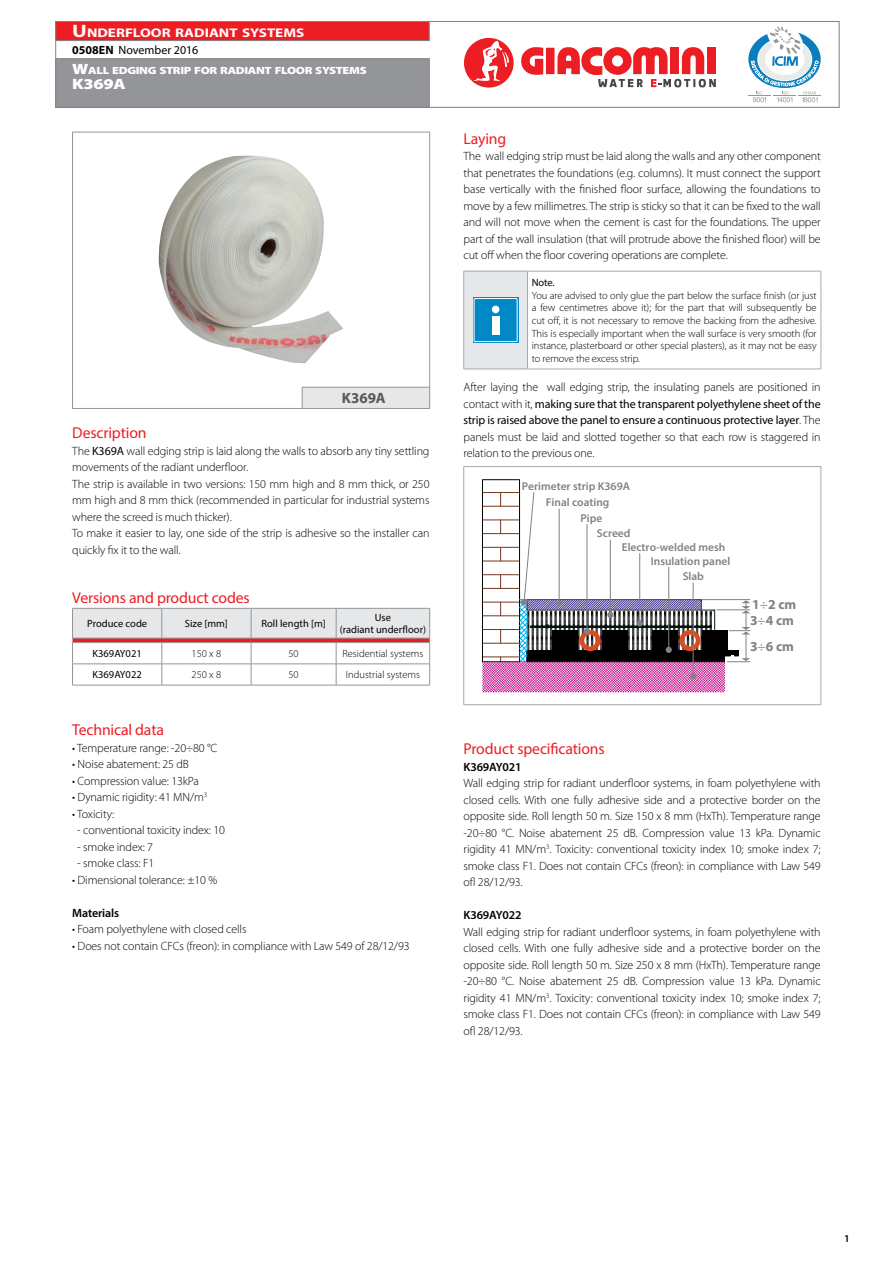
<style>
.page{position:relative;width:893px;height:1263px;background:#fff}
.page>*{position:absolute;margin:0;border:0;box-sizing:border-box;transform-origin:0 0}
.t1{font:15.75px "Myriad Pro";letter-spacing:-.01em;color:#ed1d24}
.t2{font:900 15px "Myriad Pro";letter-spacing:-.02em;color:#fff;scale:1.2 1}
.t3{font:700 15px "Myriad Pro";color:#58595b}
.t4{font:700 13.65px "Myriad Pro";color:#808285}
.t5{font:700 12.6px "Myriad Pro";color:#fff;scale:1.2 1}
.t6{font:300 12px/16.5px "Myriad Pro";letter-spacing:-.01em;color:#000;text-align:justify}
.t7{font:600 12px "Myriad Pro";letter-spacing:-.01em;color:#000}
.t8{font:12px "Myriad Pro";color:#000}
.t9{font:600 11.4px "Myriad Pro";color:#808285}
.t10{font:300 10.5px/12.6px "Myriad Pro";letter-spacing:-.01em;color:#000;text-align:justify}
.t11{font:10.5px/12.6px "Myriad Pro";color:#000;text-align:center}
.t12{font:900 10.5px "Myriad Pro";letter-spacing:-.03em;color:#fff;scale:1.2 1}
.t13{font:600 10.5px "Myriad Pro";color:#000}
.s1{font-size:18px}
.s2{font-size:15px}
.s3{font-weight:700}
.s4{font-weight:400}
</style>
<div class="page">
<div style="left:55px;top:21px;width:784px;height:87px;background:#fff;border:1px solid #808285"></div>
<div style="left:55px;top:58px;width:374px;height:50px;background:#939598;border:1px solid #808285"></div>
<div style="left:55px;top:21px;width:374px;height:20px;background:#ed1d24;border:1px solid #808285"></div>
<svg style="left:521px;top:47px;width:22px;height:28px"></svg>
<div style="left:546px;top:48px;width:8px;height:26px;background:#ed1d24"></div>
<svg style="left:557px;top:47px;width:159px;height:40px"></svg>
<svg style="left:464px;top:37px;width:50px;height:51px"></svg>
<svg style="left:748px;top:27px;width:73px;height:75px"></svg>
<div style="left:464px;top:271px;width:63px;height:98px;background:#e6e7e8"></div>
<hr style="left:527px;top:271px;width:294px;height:1px;background:#a7a9ac">
<hr style="left:527px;top:271px;width:1px;height:98px;background:#a7a9ac">
<hr style="left:821px;top:271px;width:1px;height:98px;background:#a7a9ac">
<hr style="left:527px;top:369px;width:294px;height:1px;background:#a7a9ac">
<hr style="left:463px;top:271px;width:1px;height:98px;background:#a7a9ac">
<hr style="left:463px;top:369px;width:64px;height:1px;background:#a7a9ac">
<hr style="left:463px;top:271px;width:64px;height:1px;background:#a7a9ac">
<div style="left:473px;top:297px;width:46px;height:46px;background:#0088c7"></div>
<div style="left:474px;top:298px;width:43px;height:44px;border:1px solid #fff"></div>
<div style="left:492px;top:306px;width:7px;height:7px;background:#fff;border-radius:50%"></div>
<div style="left:492px;top:316px;width:7px;height:18px;background:#fff"></div>
<hr style="left:463px;top:466px;width:358px;height:1px;background:#a7a9ac">
<hr style="left:463px;top:467px;width:1px;height:237px;background:#a7a9ac">
<hr style="left:821px;top:467px;width:1px;height:237px;background:#a7a9ac">
<hr style="left:463px;top:704px;width:358px;height:1px;background:#a7a9ac">
<svg style="left:482px;top:492px;width:268px;height:200px"></svg>
<svg style="left:72px;top:608px;width:358px;height:77px"></svg>
<hr style="left:72px;top:685px;width:90px;height:1px;background:#939598">
<hr style="left:162px;top:685px;width:89px;height:1px;background:#939598">
<hr style="left:251px;top:685px;width:85px;height:1px;background:#939598">
<hr style="left:336px;top:685px;width:94px;height:1px;background:#939598">
<div style="left:302px;top:387px;width:128px;height:21px;background:#e6e7e8"></div>
<hr style="left:72px;top:132px;width:230px;height:1px;background:#939598">
<hr style="left:72px;top:132px;width:1px;height:255px;background:#939598">
<hr style="left:302px;top:132px;width:128px;height:1px;background:#939598">
<hr style="left:429px;top:132px;width:1px;height:255px;background:#939598">
<svg style="left:72px;top:387px;width:1px;height:21px"></svg>
<hr style="left:72px;top:408px;width:230px;height:1px;background:#939598">
<hr style="left:302px;top:387px;width:128px;height:1px;background:#939598">
<svg style="left:302px;top:387px;width:1px;height:21px"></svg>
<svg style="left:429px;top:387px;width:1px;height:21px"></svg>
<hr style="left:302px;top:408px;width:128px;height:1px;background:#939598">
<img style="left:159px;top:156px;width:184px;height:207px">
<p class="t5" style="left:72px;top:25px;width:195px"><span class="s1">U</span>NDERFLOOR RADIANT SYSTEMS</p>
<p class="t12" style="left:72px;top:63px;width:247px"><span class="s2">W</span>ALL EDGING STRIP FOR RADIANT FLOOR SYSTEMS</p>
<p class="t2" style="left:72px;top:74px;width:45px">K369A</p>
<p class="t8" style="left:72px;top:43px;width:128px"><span class="s3">0508EN</span> November 2016</p>
<p class="t3" style="left:342px;top:389px;width:46px">K369A</p>
<h1 class="t1" style="left:72px;top:423px;width:76px">Description</h1>
<p class="t6" style="left:72px;top:442px;width:359px;text-align:left">The <span class="s4">K369A</span> wall edging strip is laid along the walls to absorb any tiny settling movements of the radiant underfloor.<br>The strip is available in two versions: 150 mm high and 8 mm thick, or 250 mm high and 8 mm thick (recommended in particular for industrial systems where the screed is much thicker).<br>To make it easier to lay, one side of the strip is adhesive so the installer can quickly fix it to the wall.</p>
<h1 class="t1" style="left:72px;top:588px;width:179px">Versions and product codes</h1>
<p class="t11" style="left:87px;top:617px;width:62px">Produce code</p>
<p class="t11" style="left:185px;top:617px;width:45px">Size [mm]</p>
<p class="t11" style="left:261px;top:617px;width:66px">Roll length [m]</p>
<p class="t11" style="left:340px;top:611px;width:88px">Use<br>(radiant underfloor)</p>
<p class="t11" style="left:93px;top:647px;width:51px">K369AY021</p>
<p class="t10" style="left:192px;top:647px;width:31px">150 x 8</p>
<p class="t10" style="left:288px;top:647px;width:12px">50</p>
<p class="t10" style="left:342px;top:647px;width:82px">Residential systems</p>
<p class="t11" style="left:93px;top:668px;width:51px">K369AY022</p>
<p class="t10" style="left:192px;top:668px;width:31px">250 x 8</p>
<p class="t10" style="left:288px;top:668px;width:12px">50</p>
<p class="t10" style="left:346px;top:668px;width:76px">Industrial systems</p>
<h1 class="t1" style="left:72px;top:720px;width:93px">Technical data</h1>
<p class="t6" style="left:72px;top:739px;width:147px">• Temperature range: -20÷80 °C</p>
<p class="t6" style="left:72px;top:756px;width:118px">• Noise abatement: 25 dB</p>
<p class="t6" style="left:72px;top:772px;width:128px">• Compression value: 13kPa</p>
<p class="t6" style="left:72px;top:789px;width:136px">• Dynamic rigidity: 41 MN/m<sup>3</sup></p>
<p class="t6" style="left:72px;top:805px;width:44px">• Toxicity:</p>
<p class="t6" style="left:77px;top:822px;width:149px">- conventional toxicity index: 10</p>
<p class="t6" style="left:77px;top:838px;width:77px">- smoke index: 7</p>
<p class="t6" style="left:77px;top:855px;width:79px">- smoke class: F1</p>
<p class="t6" style="left:72px;top:871px;width:146px">• Dimensional tolerance: ±10 %</p>
<p class="t7" style="left:72px;top:905px;width:48px">Materials</p>
<p class="t6" style="left:72px;top:921px;width:176px">• Foam polyethylene with closed cells</p>
<p class="t6" style="left:72px;top:937px;width:339px">• Does not contain CFCs (freon): in compliance with Law 549 of 28/12/93</p>
<h1 class="t1" style="left:463px;top:129px;width:44px">Laying</h1>
<p class="t6" style="left:463px;top:148px;width:359px">The wall edging strip must be laid along the walls and any other component that penetrates the foundations (e.g. columns). It must connect the support base vertically with the finished floor surface, allowing the foundations to move by a few millimetres. The strip is sticky so that it can be fixed to the wall and will not move when the cement is cast for the foundations. The upper part of the wall insulation (that will protrude above the finished floor) will be cut off when the floor covering operations are complete.</p>
<p class="t11" style="left:532px;top:276px;width:24px">Note.</p>
<p class="t10" style="left:532px;top:289px;width:286px">You are advised to only glue the part below the surface finish (or just a few centimetres above it); for the part that will subsequently be cut off, it is not necessary to remove the backing from the adhesive.<br>This is especially important when the wall surface is very smooth (for instance, plasterboard or other special plasters), as it may not be easy to remove the excess strip.</p>
<p class="t6" style="left:463px;top:379px;width:359px">After laying the wall edging strip, the insulating panels are positioned in contact with it, <span class="s4">making sure that the transparent polyethylene sheet of the strip is raised above the panel to ensure a continuous protective layer</span>. The panels must be laid and slotted together so that each row is staggered in relation to the previous one.</p>
<p class="t9" style="left:522px;top:479px;width:110px">Perimeter strip K369A</p>
<p class="t9" style="left:546px;top:495px;width:65px">Final coating</p>
<p class="t9" style="left:580px;top:511px;width:23px">Pipe</p>
<p class="t9" style="left:597px;top:526px;width:35px">Screed</p>
<p class="t9" style="left:622px;top:540px;width:105px">Electro-welded mesh</p>
<p class="t9" style="left:651px;top:553px;width:81px">Insulation panel</p>
<p class="t9" style="left:683px;top:569px;width:23px">Slab</p>
<p class="t4" style="left:752px;top:595px;width:46px">1<span class="s4">÷</span>2 cm</p>
<p class="t4" style="left:750px;top:611px;width:46px">3<span class="s4">÷</span>4 cm</p>
<p class="t4" style="left:750px;top:637px;width:46px">3<span class="s4">÷</span>6 cm</p>
<h1 class="t1" style="left:463px;top:739px;width:143px">Product specifications</h1>
<p class="t7" style="left:463px;top:759px;width:60px">K369AY021</p>
<p class="t6" style="left:463px;top:775px;width:359px">Wall edging strip for radiant underfloor systems, in foam polyethylene with closed cells. With one fully adhesive side and a protective border on the opposite side. Roll length 50 m. Size 150 x 8 mm (HxTh). Temperature range -20÷80 °C. Noise abatement 25 dB. Compression value 13 kPa. Dynamic rigidity 41 MN/m<sup>3</sup>. Toxicity: conventional toxicity index 10; smoke index 7; smoke class F1. Does not contain CFCs (freon): in compliance with Law 549 ofl 28/12/93.</p>
<p class="t7" style="left:463px;top:908px;width:60px">K369AY022</p>
<p class="t6" style="left:463px;top:923px;width:359px">Wall edging strip for radiant underfloor systems, in foam polyethylene with closed cells. With one fully adhesive side and a protective border on the opposite side. Roll length 50 m. Size 250 x 8 mm (HxTh). Temperature range -20÷80 °C. Noise abatement 25 dB. Compression value 13 kPa. Dynamic rigidity 41 MN/m<sup>3</sup>. Toxicity: conventional toxicity index 10; smoke index 7; smoke class F1. Does not contain CFCs (freon): in compliance with Law 549 ofl 28/12/93.</p>
<p class="t13" style="left:844px;top:1231px;width:7px">1</p>
</div>
